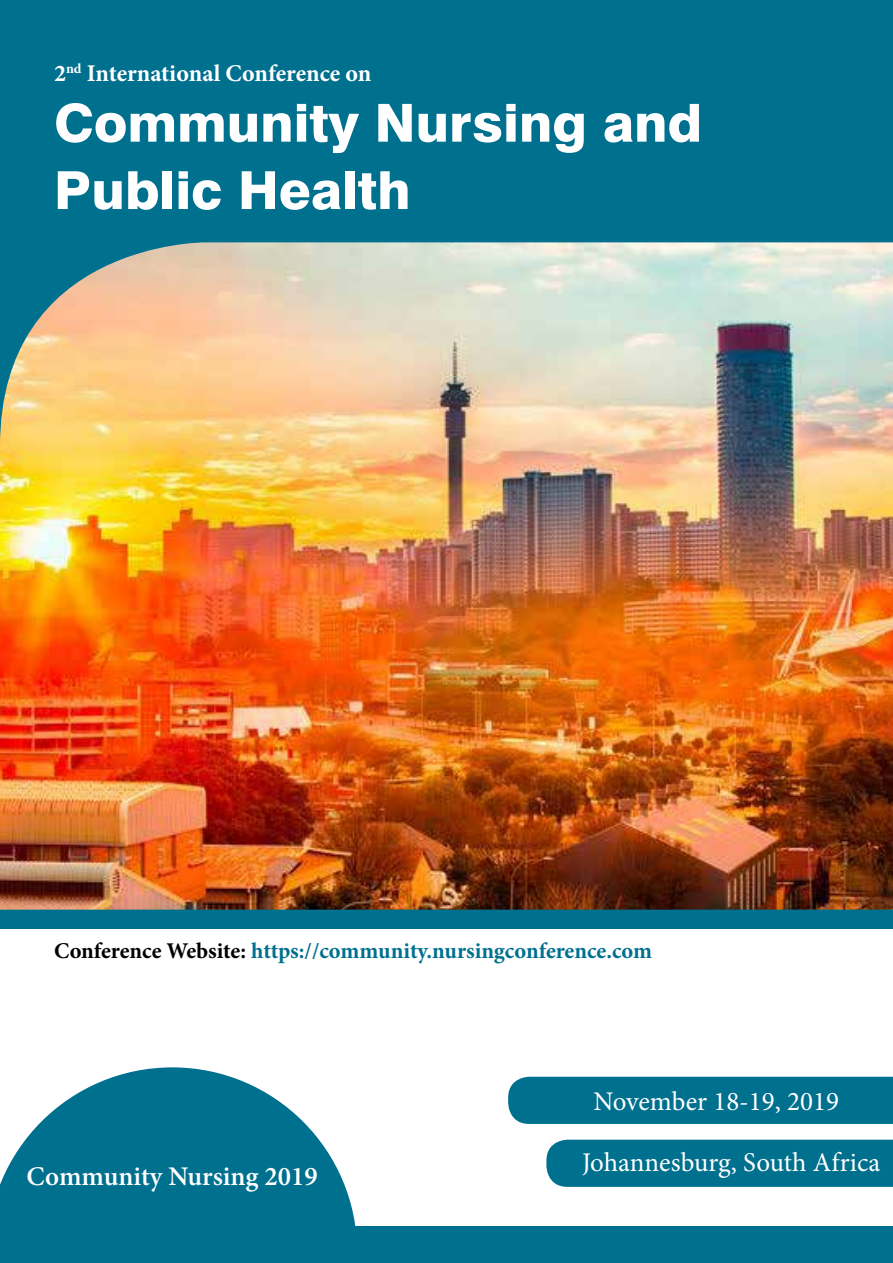
<style>
.page{position:relative;width:893px;height:1263px;background:#fff}
.page>*{position:absolute;margin:0;border:0;box-sizing:border-box;transform-origin:0 0}
.t1{font:800 52.5px/67.3px "Swiss 721 BT";color:#fff}
.t2{font:27px "Minion Pro";color:#fff}
.t3{font:600 27px "Minion Pro";color:#fff}
.t4{font:700 24px "Minion Pro";letter-spacing:-.005em;color:#fff}
.t5{font:700 22.5px "Minion Pro";letter-spacing:-.005em;color:#00708f}
.s1{color:#000}
</style>
<div class="page">
<svg style="left:0;top:1067px;width:357px;height:196px;fill:#00708f"></svg>
<div style="left:0;top:0;width:893px;height:928px;background:#00708f"></div>
<div style="left:508px;top:1077px;width:385px;height:47px;background:#00708f"></div>
<div style="left:546px;top:1140px;width:347px;height:47px;background:#00708f"></div>
<img style="left:0;top:242px;width:893px;height:667px">
<div style="left:354px;top:1227px;width:539px;height:36px;background:#00708f"></div>
<p class="t4" style="left:54px;top:57px;width:319px">2<sup>nd</sup> International Conference on</p>
<h1 class="t1" style="left:54px;top:89px;width:650px">Community Nursing and<br>Public Health</h1>
<p class="t5" style="left:54px;top:935px;width:600px"><span class="s1">Conference Website:</span> https://community.nursingconference.com</p>
<p class="t3" style="left:27px;top:1158px;width:293px">Community Nursing 2019</p>
<p class="t2" style="left:593px;top:1083px;width:247px">November 18-19, 2019</p>
<p class="t2" style="left:582px;top:1144px;width:300px">Johannesburg, South Africa</p>
</div>
